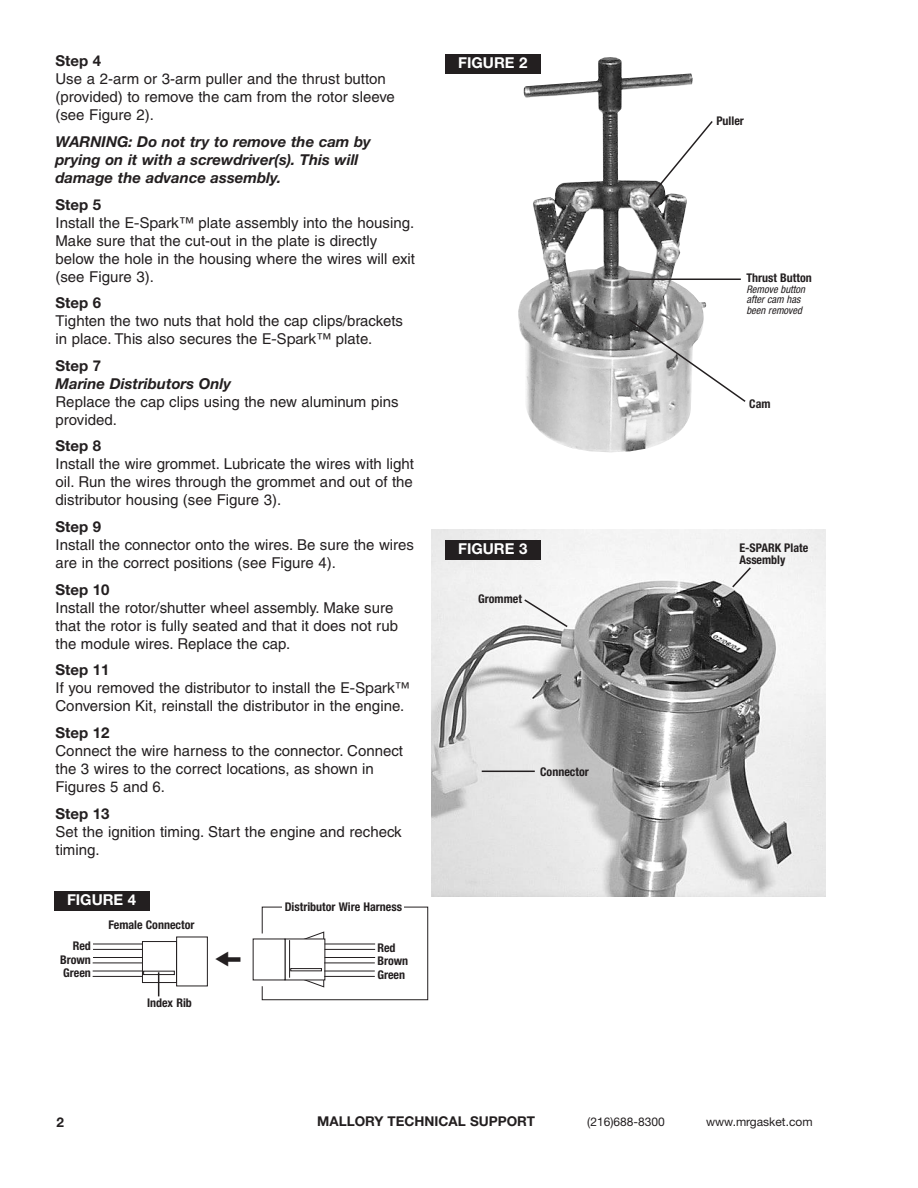
<style>
.page{position:relative;width:918px;height:1188px;background:#fff}
.page>*{position:absolute;margin:0;border:0;box-sizing:border-box;transform-origin:0 0}
.t1{font:15px/18px "Helvetica";color:#231f20}
.t2{font:italic 700 15px/18px "Helvetica Neue";color:#231f20}
.t3{font:700 15px "Helvetica Neue";color:#231f20}
.t4{font:700 15px "Helvetica Neue";color:#fff}
.t5{font:700 13.5px "Helvetica Neue";color:#231f20}
.t6{font:700 condensed 12px/13.5px "Helvetica Neue";color:#231f20}
.t7{font:12px "Helvetica Neue";color:#231f20}
.t8{font:italic condensed 10.5px/10.5px "Helvetica Neue";color:#231f20}
.s1{font-family:"Helvetica Neue"}
</style>
<div class="page">
<img style="left:431px;top:529px;width:395px;height:367px">
<div style="left:445px;top:54px;width:96px;height:19px;background:#231f20"></div>
<div style="left:445px;top:540px;width:95px;height:19px;background:#231f20"></div>
<div style="left:54px;top:891px;width:95px;height:19px;background:#231f20"></div>
<img style="left:518px;top:57px;width:188px;height:395px">
<hr style="left:93px;top:963px;width:52px;height:1px;background:#231f20">
<hr style="left:93px;top:957px;width:52px;height:1px;background:#231f20">
<hr style="left:93px;top:976px;width:52px;height:1px;background:#231f20">
<hr style="left:93px;top:971px;width:52px;height:1px;background:#231f20">
<hr style="left:93px;top:944px;width:52px;height:1px;background:#231f20">
<hr style="left:93px;top:949px;width:52px;height:1px;background:#231f20">
<div style="left:142px;top:942px;width:35px;height:41px;background:#fff"></div>
<div style="left:142px;top:941px;width:35px;height:42px;border:1px solid #231f20"></div>
<div style="left:176px;top:937px;width:32px;height:49px;border:1px solid #231f20"></div>
<div style="left:143px;top:971px;width:32px;height:4px;border:1px solid #231f20"></div>
<svg style="left:262px;top:907px;width:166px;height:93px"></svg>
<svg style="left:647px;top:119px;width:66px;height:81px"></svg>
<hr style="left:626px;top:279px;width:115px;height:1px;background:#231f20">
<svg style="left:627px;top:318px;width:119px;height:85px"></svg>
<svg style="left:731px;top:566px;width:22px;height:23px"></svg>
<svg style="left:523px;top:598px;width:46px;height:31px"></svg>
<hr style="left:482px;top:771px;width:53px;height:1px;background:#231f20">
<div style="left:283px;top:900px;width:121px;height:16px;background:#fff"></div>
<div style="left:221px;top:957px;width:19px;height:5px;background:#231f20"></div>
<svg style="left:158px;top:972px;width:1px;height:24px"></svg>
<svg style="left:220px;top:957px;width:8px;height:5px"></svg>
<p class="t3" style="left:56px;top:56px;width:47px">Step 4</p>
<p class="t1" style="left:56px;top:71px;width:341px">Use a 2-arm or 3-arm puller and the thrust button (provided) to remove the cam from the rotor sleeve (see Figure 2).</p>
<p class="t2" style="left:56px;top:134px;width:317px">WARNING: Do not try to remove the cam by prying on it with a screwdriver(s). This will damage the advance assembly.</p>
<p class="t3" style="left:56px;top:199px;width:47px">Step 5</p>
<p class="t1" style="left:56px;top:215px;width:361px">Install the <span class="s1">E-Spark™</span> plate assembly into the housing.<br>Make sure that the cut-out in the plate is directly below the hole in the housing where the wires will exit (see Figure 3).</p>
<p class="t3" style="left:56px;top:297px;width:47px">Step 6</p>
<p class="t1" style="left:56px;top:313px;width:349px">Tighten the two nuts that hold the cap clips/brackets in place. This also secures the <span class="s1">E-Spark™</span> plate.</p>
<p class="t3" style="left:56px;top:360px;width:47px">Step 7</p>
<p class="t2" style="left:56px;top:376px;width:177px">Marine Distributors Only</p>
<p class="t1" style="left:56px;top:394px;width:345px">Replace the cap clips using the new aluminum pins provided.</p>
<p class="t3" style="left:56px;top:441px;width:47px">Step 8</p>
<p class="t1" style="left:56px;top:457px;width:360px;text-align:justify">Install the wire grommet. Lubricate the wires with light oil. Run the wires through the grommet and out of the distributor housing (see Figure 3).</p>
<p class="t3" style="left:56px;top:521px;width:47px">Step 9</p>
<p class="t1" style="left:56px;top:537px;width:360px">Install the connector onto the wires. Be sure the wires are in the correct positions (see Figure 4).</p>
<p class="t3" style="left:56px;top:584px;width:56px">Step 10</p>
<p class="t1" style="left:56px;top:600px;width:344px">Install the rotor/shutter wheel assembly. Make sure that the rotor is fully seated and that it does not rub the module wires. Replace the cap.</p>
<p class="t3" style="left:56px;top:665px;width:56px">Step 11</p>
<p class="t1" style="left:56px;top:680px;width:356px">If you removed the distributor to install the <span class="s1">E-Spark™<br></span>Conversion Kit, reinstall the distributor in the engine.</p>
<p class="t3" style="left:56px;top:727px;width:56px">Step 12</p>
<p class="t1" style="left:56px;top:743px;width:349px">Connect the wire harness to the connector. Connect the 3 wires to the correct locations, as shown in<br>Figures 5 and 6.</p>
<p class="t3" style="left:56px;top:808px;width:56px">Step 13</p>
<p class="t1" style="left:56px;top:824px;width:348px">Set the ignition timing. Start the engine and recheck timing.</p>
<p class="t4" style="left:67px;top:894px;width:71px">FIGURE 4</p>
<p class="t6" style="left:60px;top:940px;width:32px;text-align:justify;text-indent:13px">Red Brown Green</p>
<p class="t6" style="left:108px;top:919px;width:87px">Female Connector</p>
<p class="t6" style="left:147px;top:997px;width:46px">Index Rib</p>
<p class="t6" style="left:285px;top:901px;width:119px">Distributor Wire Harness</p>
<p class="t6" style="left:377px;top:942px;width:32px">Red<br>Brown<br>Green</p>
<p class="t4" style="left:458px;top:57px;width:71px">FIGURE 2</p>
<p class="t4" style="left:458px;top:543px;width:71px">FIGURE 3</p>
<p class="t6" style="left:478px;top:593px;width:45px">Grommet</p>
<p class="t6" style="left:540px;top:766px;width:50px">Connector</p>
<p class="t6" style="left:716px;top:115px;width:29px">Puller</p>
<p class="t6" style="left:746px;top:272px;width:67px">Thrust Button</p>
<p class="t8" style="left:746px;top:285px;width:60px">Remove button after cam has been removed</p>
<p class="t6" style="left:749px;top:398px;width:23px">Cam</p>
<p class="t6" style="left:739px;top:543px;width:70px;line-height:12px">E-SPARK Plate<br>Assembly</p>
<p class="t5" style="left:57px;top:1118px;width:9px">2</p>
<p class="t5" style="left:317px;top:1116px;width:219px">MALLORY TECHNICAL SUPPORT</p>
<p class="t7" style="left:587px;top:1117px;width:79px">(216)688-8300</p>
<p class="t7" style="left:706px;top:1117px;width:108px">www.mrgasket.com</p>
</div>
